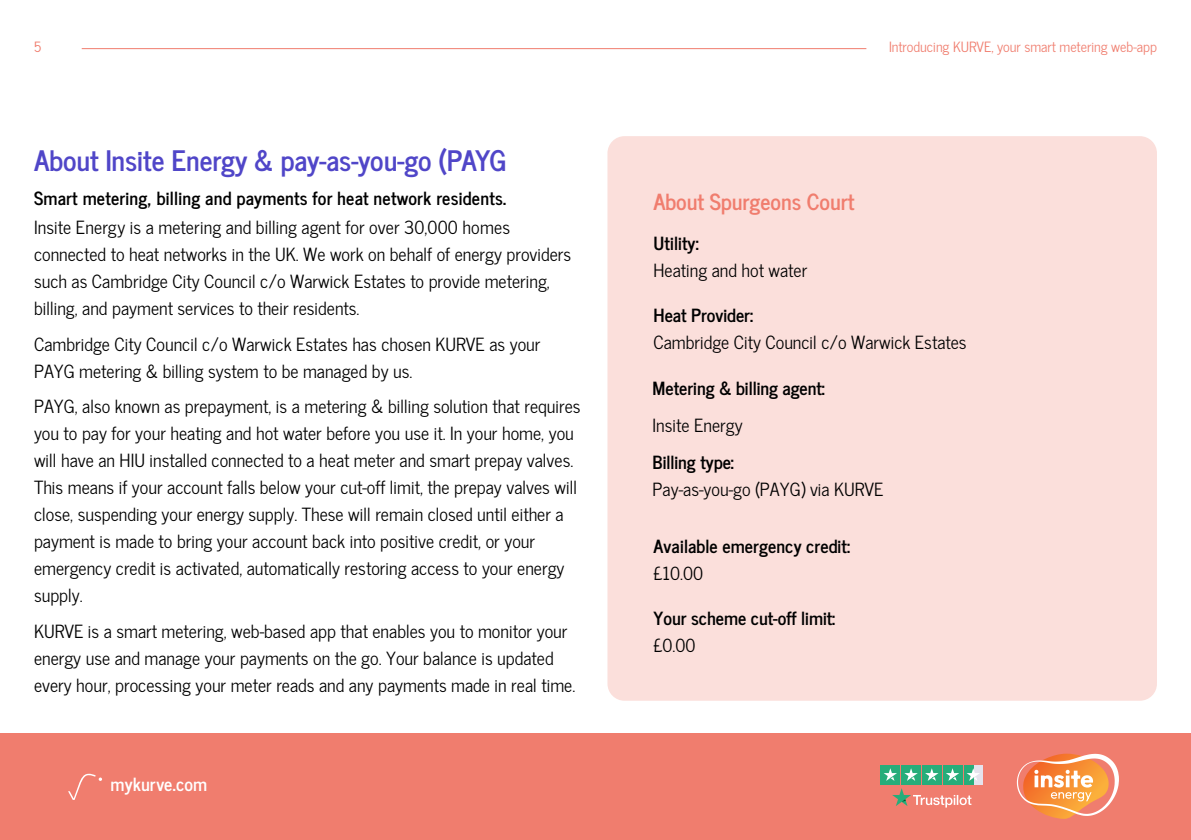
<style>
.page{position:relative;width:1191px;height:840px;background:#fff}
.page>*{position:absolute;margin:0;border:0;box-sizing:border-box;transform-origin:0 0}
.t1{font:700 28px "News Cycle";color:#5046c8}
.t2{font:700 22px "News Cycle";color:#f07d6e}
.t3{font:18px/27px "News Cycle";color:#000}
.t4{font:700 18px "News Cycle";letter-spacing:.01em;color:#000}
.t5{font:700 18px "News Cycle";letter-spacing:.005em;color:#fff}
.t6{font:14px "News Cycle";color:#f07d6e}
</style>
<div class="page">
<div style="left:0;top:732px;width:1191px;height:107px;background:#f07d6e"></div>
<svg style="left:1017px;top:753px;width:102px;height:65px"></svg>
<svg style="left:892px;top:788px;width:79px;height:19px"></svg>
<div style="left:973px;top:764px;width:9px;height:19px;background:#e5e3ed"></div>
<div style="left:963px;top:764px;width:10px;height:19px;background:#27ad7a"></div>
<div style="left:880px;top:764px;width:20px;height:19px;background:#27ad7a"></div>
<div style="left:901px;top:764px;width:19px;height:19px;background:#27ad7a"></div>
<div style="left:922px;top:764px;width:19px;height:19px;background:#27ad7a"></div>
<div style="left:943px;top:764px;width:19px;height:19px;background:#27ad7a"></div>
<svg style="left:884px;top:768px;width:13px;height:12px"></svg>
<svg style="left:904px;top:768px;width:13px;height:12px"></svg>
<svg style="left:925px;top:768px;width:13px;height:12px"></svg>
<svg style="left:946px;top:768px;width:13px;height:12px"></svg>
<svg style="left:966px;top:767px;width:13px;height:13px"></svg>
<svg style="left:68px;top:773px;width:34px;height:26px"></svg>
<hr style="left:82px;top:48px;width:784px;height:1px;background:#f07d6e">
<div style="left:607px;top:136px;width:550px;height:564px;background:#fbdfdb;border-radius:17px"></div>
<p class="t6" style="left:34px;top:34px;width:9px">5</p>
<p class="t6" style="left:889px;top:34px;width:269px">Introducing KURVE, your smart metering web-app</p>
<h1 class="t1" style="left:34px;top:136px;width:474px">About Insite Energy &amp; pay-as-you-go (PAYG</h1>
<p class="t4" style="left:34px;top:183px;width:473px">Smart metering, billing and payments for heat network residents.</p>
<p class="t3" style="left:34px;top:213px;width:539px">Insite Energy is a metering and billing agent for over 30,000 homes connected to heat networks in the UK. We work on behalf of energy providers such as Cambridge City Council c/o Warwick Estates to provide metering, billing, and payment services to their residents.</p>
<p class="t3" style="left:34px;top:329px;width:508px">Cambridge City Council c/o Warwick Estates has chosen KURVE as your<br>PAYG metering &amp; billing system to be managed by us.</p>
<p class="t3" style="left:34px;top:392px;width:548px">PAYG, also known as prepayment, is a metering &amp; billing solution that requires you to pay for your heating and hot water before you use it. In your home, you will have an HIU installed connected to a heat meter and smart prepay valves.<br>This means if your account falls below your cut-off limit, the prepay valves will close, suspending your energy supply. These will remain closed until either a payment is made to bring your account back into positive credit, or your emergency credit is activated, automatically restoring access to your energy supply.</p>
<p class="t3" style="left:34px;top:616px;width:543px">KURVE is a smart metering, web-based app that enables you to monitor your energy use and manage your payments on the go. Your balance is updated every hour, processing your meter reads and any payments made in real time.</p>
<p class="t5" style="left:111px;top:768px;width:98px">mykurve.com</p>
<p class="t2" style="left:653px;top:182px;width:202px">About Spurgeons Court</p>
<p class="t4" style="left:653px;top:227px;width:47px">Utility:</p>
<p class="t3" style="left:653px;top:256px;width:155px">Heating and hot water</p>
<p class="t4" style="left:653px;top:299px;width:101px">Heat Provider:</p>
<p class="t3" style="left:653px;top:328px;width:315px">Cambridge City Council c/o Warwick Estates</p>
<p class="t4" style="left:652px;top:372px;width:174px">Metering &amp; billing agent:</p>
<p class="t3" style="left:652px;top:410px;width:91px">Insite Energy</p>
<p class="t4" style="left:652px;top:446px;width:83px">Billing type:</p>
<p class="t3" style="left:652px;top:474px;width:232px">Pay-as-you-go (PAYG) via KURVE</p>
<p class="t4" style="left:653px;top:529px;width:198px">Available emergency credit:</p>
<p class="t3" style="left:653px;top:558px;width:51px">£10.00</p>
<p class="t4" style="left:653px;top:602px;width:183px">Your scheme cut-off limit:</p>
<p class="t3" style="left:653px;top:630px;width:44px">£0.00</p>
</div>
